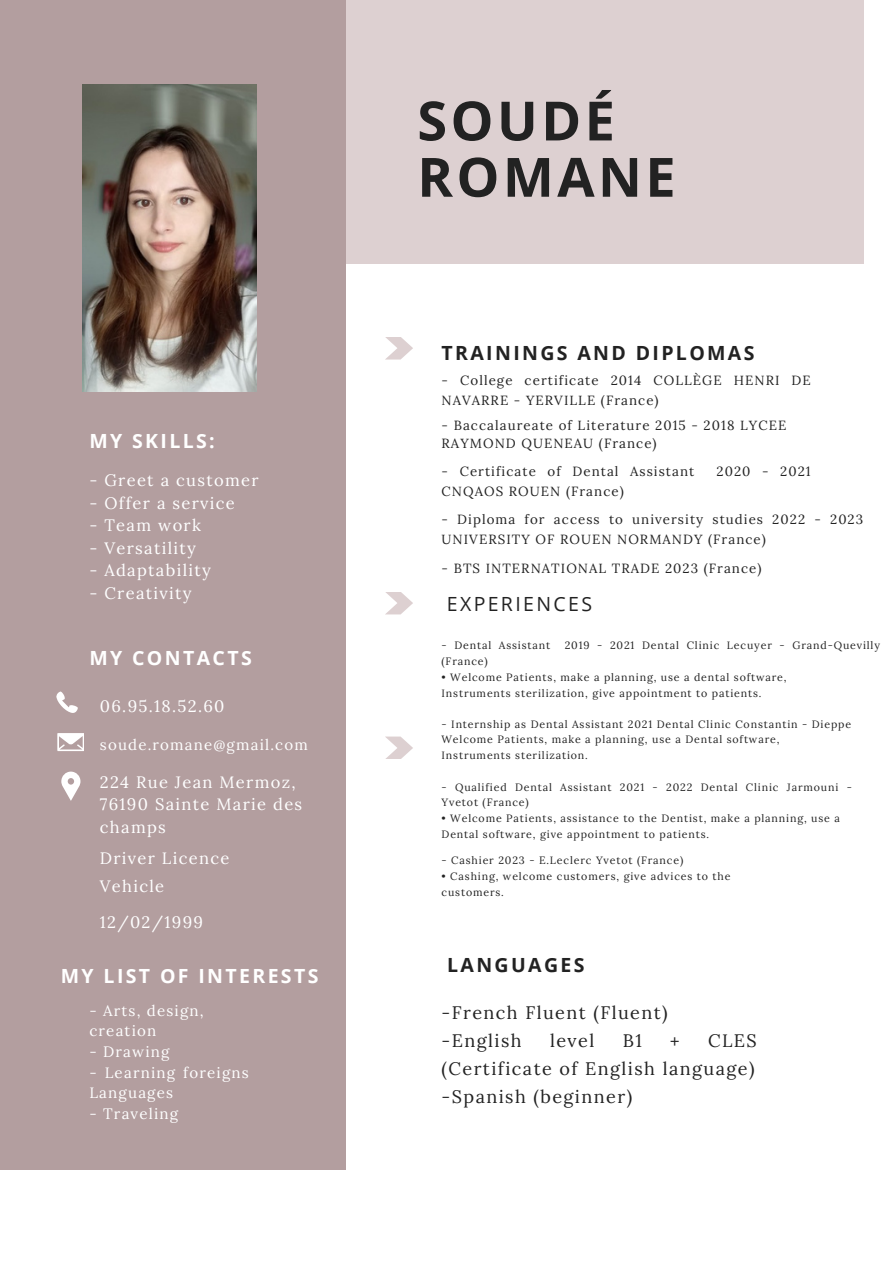
<style>
.page{position:relative;width:894px;height:1264px;background:#fff}
.page>*{position:absolute;margin:0;border:0;box-sizing:border-box;transform-origin:0 0}
.t1{font:700 54.15px/56.2px "Open Sans";letter-spacing:.06em;color:#222}
.t2{font:700 19.5px "Open Sans";letter-spacing:.12em;color:#fff}
.t3{font:700 19.5px "Open Sans";letter-spacing:.12em;color:#222}
.t4{font:19.5px "Open Sans";letter-spacing:.12em;color:#222}
.t5{font:18px/28.2px "Lora";letter-spacing:.08em;color:#222;text-align:right}
.t6{font:16.5px/22.5px "Lora";letter-spacing:.08em;color:#fff}
.t7{font:15px/20.5px "Lora";letter-spacing:.08em;color:#fff}
.t8{font:13.35px/20.2px "Lora";letter-spacing:.08em;color:#222}
.t9{font:10.65px/15.8px "Lora";letter-spacing:.08em;color:#222}
</style>
<div class="page">
<div style="left:0;top:0;width:871px;height:264px;background:#ddd0d1"></div>
<div style="left:0;top:0;width:345px;height:1178px;background:#b39e9f"></div>
<svg style="left:56px;top:691px;width:22px;height:22px"></svg>
<svg style="left:57px;top:733px;width:27px;height:18px"></svg>
<svg style="left:61px;top:771px;width:19px;height:30px"></svg>
<svg style="left:385px;top:337px;width:28px;height:22px"></svg>
<svg style="left:385px;top:592px;width:28px;height:22px"></svg>
<svg style="left:385px;top:736px;width:28px;height:23px"></svg>
<img style="left:82px;top:85px;width:175px;height:306px">
<p class="t2" style="left:89px;top:427px;width:127px">MY SKILLS:</p>
<p class="t6" style="left:89px;top:468px;width:171px">- Greet a customer</p>
<p class="t6" style="left:89px;top:491px;width:147px">- Offer a service</p>
<p class="t6" style="left:89px;top:513px;width:113px">- Team work</p>
<p class="t6" style="left:89px;top:536px;width:108px">- Versatility</p>
<p class="t6" style="left:89px;top:558px;width:123px">- Adaptability</p>
<p class="t6" style="left:89px;top:581px;width:104px">- Creativity</p>
<p class="t2" style="left:89px;top:644px;width:164px">MY CONTACTS</p>
<p class="t6" style="left:100px;top:695px;width:126px">06.95.18.52.60</p>
<p class="t7" style="left:100px;top:734px;width:209px">soude.romane@gmail.com</p>
<p class="t6" style="left:100px;top:770px;width:204px">224 Rue Jean Mermoz,<br>76190 Sainte Marie des champs</p>
<p class="t6" style="left:100px;top:847px;width:131px">Driver Licence</p>
<p class="t6" style="left:100px;top:875px;width:66px">Vehicle</p>
<p class="t6" style="left:100px;top:911px;width:105px">12/02/1999</p>
<p class="t2" style="left:61px;top:962px;width:259px">MY LIST OF INTERESTS</p>
<p class="t7" style="left:89px;top:1000px;width:116px">- Arts, design, creation</p>
<p class="t7" style="left:89px;top:1041px;width:82px">- Drawing</p>
<p class="t7" style="left:89px;top:1061px;width:161px">- Learning foreigns<br>Languages</p>
<p class="t7" style="left:89px;top:1102px;width:90px">- Traveling</p>
<p class="t1" style="left:417px;top:91px;width:260px">SOUDÉ<br>ROMANE</p>
<p class="t3" style="left:441px;top:339px;width:314px">TRAININGS AND DIPLOMAS</p>
<p class="t8" style="left:441px;top:369px;width:370px">- College certificate 2014 COLLÈGE HENRI DE<br>NAVARRE - YERVILLE (France)</p>
<p class="t8" style="left:441px;top:416px;width:346px;line-height:18px">- Baccalaureate of Literature 2015 - 2018 LYCEE<br>RAYMOND QUENEAU (France)</p>
<p class="t8" style="left:441px;top:461px;width:254px">- Certificate of Dental Assistant</p>
<p class="t8" style="left:716px;top:461px;width:96px">2020 - 2021</p>
<p class="t8" style="left:441px;top:481px;width:184px">CNQAOS ROUEN (France)</p>
<p class="t8" style="left:441px;top:509px;width:423px">- Diploma for access to university studies 2022 - 2023<br>UNIVERSITY OF ROUEN NORMANDY (France)</p>
<p class="t8" style="left:441px;top:558px;width:321px">- BTS INTERNATIONAL TRADE 2023 (France)</p>
<p class="t4" style="left:446px;top:590px;width:147px">EXPERIENCES</p>
<p class="t9" style="left:441px;top:637px;width:110px">- Dental Assistant</p>
<p class="t9" style="left:564px;top:637px;width:316px">2019 - 2021 Dental Clinic Lecuyer - Grand-Quevilly</p>
<p class="t9" style="left:441px;top:653px;width:48px">(France)</p>
<p class="t9" style="left:441px;top:669px;width:346px">• Welcome Patients, make a planning, use a dental software,</p>
<p class="t9" style="left:441px;top:684px;width:321px">Instruments sterilization, give appointment to patients.</p>
<p class="t9" style="left:441px;top:715px;width:411px">- Internship as Dental Assistant 2021 Dental Clinic Constantin - Dieppe</p>
<p class="t9" style="left:441px;top:731px;width:339px">Welcome Patients, make a planning, use a Dental software,</p>
<p class="t9" style="left:441px;top:747px;width:148px">Instruments sterilization.</p>
<p class="t9" style="left:441px;top:778px;width:412px">- Qualified Dental Assistant 2021 - 2022 Dental Clinic Jarmouni -<br>Yvetot (France)</p>
<p class="t9" style="left:441px;top:810px;width:400px">• Welcome Patients, assistance to the Dentist, make a planning, use a<br>Dental software, give appointment to patients.</p>
<p class="t9" style="left:441px;top:852px;width:243px">- Cashier 2023 - E.Leclerc Yvetot (France)</p>
<p class="t9" style="left:441px;top:868px;width:290px">• Cashing, welcome customers, give advices to the customers.</p>
<p class="t3" style="left:447px;top:950px;width:139px">LANGUAGES</p>
<p class="t5" style="left:441px;top:997px;width:227px">-French Fluent (Fluent)</p>
<p class="t5" style="left:441px;top:1026px;width:82px">-English</p>
<p class="t5" style="left:550px;top:1026px;width:46px">level</p>
<p class="t5" style="left:622px;top:1026px;width:21px">B1</p>
<p class="t5" style="left:670px;top:1026px;width:11px">+</p>
<p class="t5" style="left:441px;top:1026px;width:316px">CLES<br>(Certificate of English language)</p>
<p class="t5" style="left:441px;top:1082px;width:192px">-Spanish (beginner)</p>
</div>
